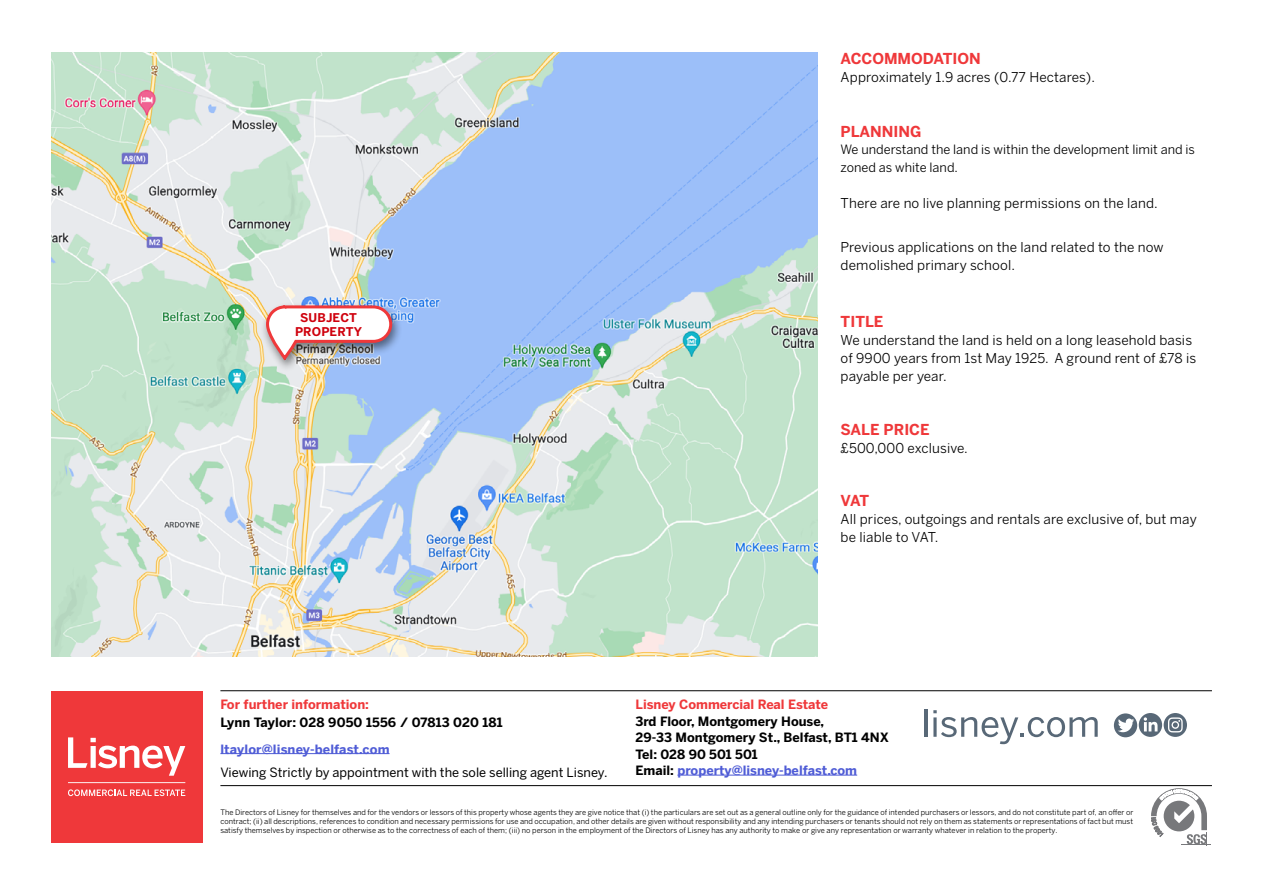
<style>
.page{position:relative;width:1263px;height:893px;background:#fff}
.page>*{position:absolute;margin:0;border:0;box-sizing:border-box;transform-origin:0 0}
.t1{font:700 15px "Benton Sans";color:#ef383a}
.t2{font:13.5px/18px "Benton Sans";letter-spacing:.01em;color:#000}
.t3{font:700 12.75px/16.5px "Benton Sans";color:#000}
.t4{font:12.75px/18px "Benton Sans";color:#000}
.t5{font:12.75px "Benton Sans";color:#000}
.t6{font:700 12.75px "Benton Sans";color:#ef383a}
.t7{font:700 12.75px "Benton Sans";letter-spacing:.01em;color:#4f5cd6}
.t8{font:700 12px/13.5px "Benton Sans";letter-spacing:.01em;color:#cf000d;text-align:center}
.t9{font:7.5px/9px "Benton Sans";color:#000;text-align:justify}
.s1{color:#4f5cd6}
</style>
<div class="page">
<hr style="left:677px;top:775px;width:180px;height:1px;background:#4f5cd6">
<svg style="left:1151px;top:788px;width:59px;height:58px"></svg>
<div style="left:51px;top:691px;width:151px;height:151px;background:#ef383a"></div>
<svg style="left:68px;top:782px;width:117px;height:1px"></svg>
<svg style="left:68px;top:789px;width:117px;height:7px"></svg>
<svg style="left:68px;top:737px;width:117px;height:39px"></svg>
<hr style="left:220px;top:753px;width:170px;height:1px;background:#4f5cd6">
<hr style="left:220px;top:690px;width:992px;height:1px;background:#000">
<hr style="left:220px;top:785px;width:992px;height:1px;background:#000">
<hr style="left:924px;top:710px;width:3px;height:27px;background:#586877">
<svg style="left:933px;top:710px;width:165px;height:34px"></svg>
<div style="left:1114px;top:713px;width:23px;height:24px;background:#586877;border-radius:12px"></div>
<svg style="left:1118px;top:713px;width:69px;height:24px"></svg>
<img style="left:51px;top:53px;width:767px;height:603px">
<div style="left:260px;top:302px;width:143px;height:71px;background:#000;opacity:.49"></div>
<img style="left:264px;top:289px;width:130px;height:81px">
<h1 class="t1" style="left:841px;top:49px;width:142px">ACCOMMODATION</h1>
<h2 class="t2" style="left:841px;top:68px;width:256px">Approximately 1.9 acres (0.77 Hectares).</h2>
<h3 class="t8" style="left:295px;top:311px;width:69px">SUBJECT<br>PROPERTY</h3>
<h1 class="t1" style="left:841px;top:122px;width:82px">PLANNING</h1>
<h3 class="t4" style="left:841px;top:140px;width:356px">We understand the land is within the development limit and is zoned as white land.</h3>
<h2 class="t2" style="left:841px;top:194px;width:319px">There are no live planning permissions on the land.</h2>
<h2 class="t2" style="left:841px;top:238px;width:324px">Previous applications on the land related to the now demolished primary school.</h2>
<h1 class="t1" style="left:841px;top:312px;width:44px">TITLE</h1>
<h2 class="t2" style="left:841px;top:331px;width:357px">We understand the land is held on a long leasehold basis of 9900 years from 1st May 1925. A ground rent of £78 is payable per year.</h2>
<h1 class="t1" style="left:841px;top:420px;width:91px">SALE PRICE</h1>
<h2 class="t2" style="left:841px;top:439px;width:129px">£500,000 exclusive.</h2>
<h1 class="t1" style="left:841px;top:491px;width:30px">VAT</h1>
<h2 class="t2" style="left:841px;top:510px;width:358px">All prices, outgoings and rentals are exclusive of, but may be liable to VAT.</h2>
<h3 class="t6" style="left:635px;top:696px;width:194px">Lisney Commercial Real Estate</h3>
<h3 class="t3" style="left:635px;top:713px;width:255px">3rd Floor, Montgomery House,<br>29-33 Montgomery St., Belfast, BT1 4NX<br>Tel: 028 90 501 501<br>Email: <span class="s1">property@lisney-belfast.com</span></h3>
<p class="t9" style="left:220px;top:808px;width:914px">The Directors of Lisney for themselves and for the vendors or lessors of this property whose agents they are give notice that (i) the particulars are set out as a general outline only for the guidance of intended purchasers or lessors, and do not constitute part of, an offer or contract; (ii) all descriptions, references to condition and necessary permissions for use and occupation, and other details are given without responsibility and any intending purchasers or tenants should not rely on them as statements or representations of fact but must satisfy themselves by inspection or otherwise as to the correctness of each of them; (iii) no person in the employment of the Directors of Lisney has any authority to make or give any representation or warranty whatever in relation to the property.</p>
<h3 class="t6" style="left:220px;top:696px;width:150px">For further information:</h3>
<h3 class="t3" style="left:220px;top:714px;width:284px">Lynn Taylor: 028 9050 1556 / 07813 020 181</h3>
<h3 class="t7" style="left:220px;top:741px;width:171px">ltaylor@lisney-belfast.com</h3>
<h3 class="t5" style="left:220px;top:764px;width:389px">Viewing Strictly by appointment with the sole selling agent Lisney.</h3>
</div>
